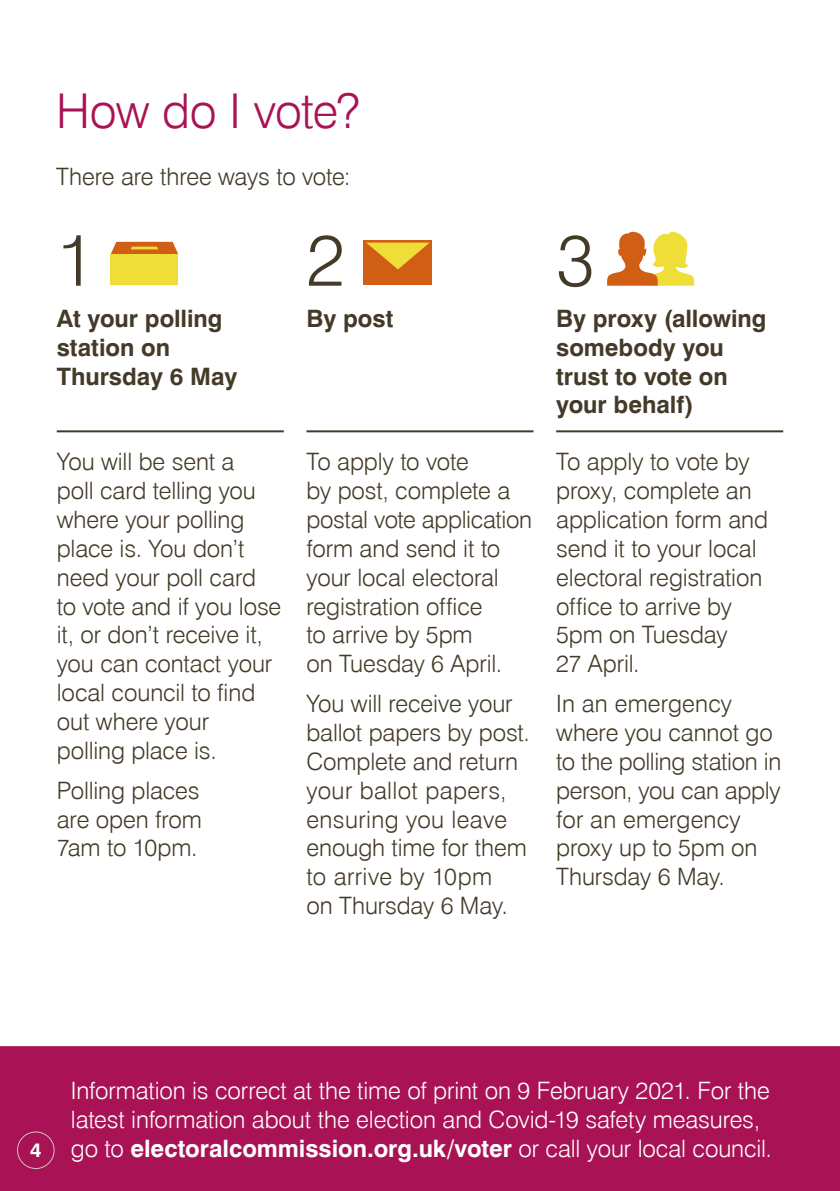
<style>
.page{position:relative;width:840px;height:1191px;background:#fff}
.page>*{position:absolute;margin:0;border:0;box-sizing:border-box;transform-origin:0 0}
.t1{font:300 72px "Swiss 721 BT";color:#443a28}
.t2{font:300 48px "Swiss 721 BT";letter-spacing:-.015em;color:#a91254}
.t3{font:300 24px/28.8px "Swiss 721 BT";letter-spacing:-.005em;color:#443a28}
.t4{font:300 24px "Swiss 721 BT";letter-spacing:-.005em;color:#fff}
.t5{font:700 24px/28.8px "Swiss 721 BT";color:#443a28}
.t6{font:700 24px "Swiss 721 BT";color:#fff}
.s1{font-size:20px}
.s2{font-weight:300}
</style>
<div class="page">
<hr style="left:57px;top:430px;width:226px;height:2px;background:#443a28">
<hr style="left:306px;top:430px;width:227px;height:2px;background:#443a28">
<hr style="left:556px;top:430px;width:226px;height:2px;background:#443a28">
<div style="left:363px;top:240px;width:69px;height:44px;background:#d05e15"></div>
<svg style="left:367px;top:243px;width:62px;height:26px"></svg>
<svg style="left:607px;top:232px;width:87px;height:54px"></svg>
<svg style="left:111px;top:242px;width:67px;height:12px"></svg>
<div style="left:111px;top:254px;width:67px;height:30px;background:#f0de38"></div>
<div style="left:0;top:1046px;width:839px;height:145px;background:#a91254"></div>
<div style="left:17px;top:1131px;width:38px;height:38px;border:1px solid #cbc5bc;border-radius:50%"></div>
<h2 class="t2" style="left:56px;top:82px;width:305px">How do I vote?</h2>
<p class="t3" style="left:56px;top:162px;width:296px">There are three ways to vote:</p>
<h3 class="t1" style="left:57px;top:216px;width:40px">1</h3>
<h3 class="t5" style="left:57px;top:304px;width:182px">At your polling station on<br>Thursday 6 May</h3>
<p class="t3" style="left:57px;top:447px;width:226px">You will be sent a<br>poll card telling you where your polling place is. You don’t need your poll card<br>to vote and if you lose it, or don’t receive it, you can contact your local council to find out where your polling place is.</p>
<p class="t3" style="left:57px;top:775px;width:147px;text-align:justify">Polling places are open from 7am to 10pm.</p>
<h3 class="t1" style="left:306px;top:216px;width:40px">2</h3>
<h3 class="t5" style="left:306px;top:304px;width:88px">By post</h3>
<p class="t3" style="left:306px;top:447px;width:227px">To apply to vote<br>by post, complete a postal vote application form and send it to your local electoral registration office<br>to arrive by 5pm<br>on Tuesday 6 April.</p>
<p class="t3" style="left:306px;top:689px;width:225px">You will receive your ballot papers by post.<br>Complete and return your ballot papers, ensuring you leave enough time for them to arrive by 10pm<br>on Thursday 6 May.</p>
<h3 class="t1" style="left:556px;top:216px;width:40px">3</h3>
<h3 class="t5" style="left:556px;top:304px;width:212px">By proxy (allowing somebody you trust to vote on your behalf)</h3>
<p class="t3" style="left:556px;top:447px;width:213px">To apply to vote by proxy, complete an application form and send it to your local electoral registration office to arrive by<br>5pm on Tuesday<br>27 April.</p>
<p class="t3" style="left:556px;top:689px;width:226px">In an emergency where you cannot go to the polling station in person, you can apply for an emergency proxy up to 5pm on<br>Thursday 6 May.</p>
<p class="t4" style="left:71px;top:1076px;width:700px">Information is correct at the time of print on 9 February 2021. For the</p>
<p class="t4" style="left:71px;top:1104px;width:690px">latest information about the election and Covid-19 safety measures,</p>
<p class="t6" style="left:30px;top:1133px;width:743px"><span class="s1">4</span> <span class="s2">go to</span> electoralcommission.org.uk/voter <span class="s2">or call your local council.</span></p>
</div>
